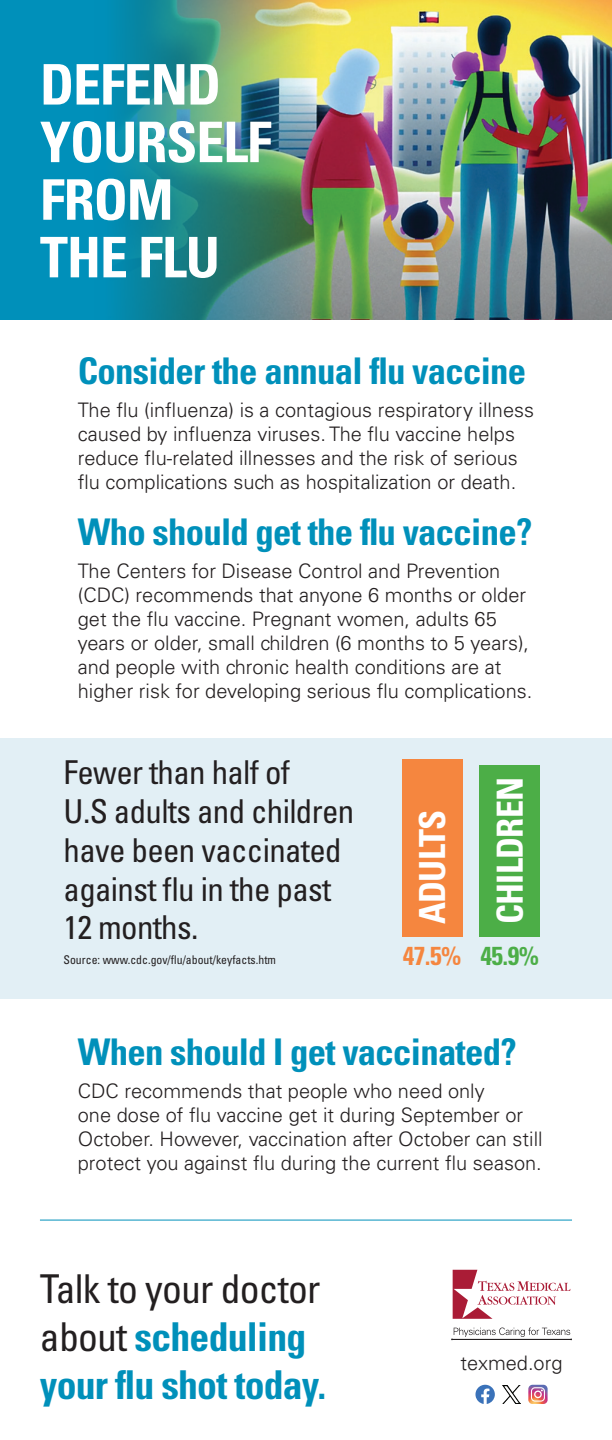
<style>
.page{position:relative;width:612px;height:1440px;background:#fff}
.page>*{position:absolute;margin:0;border:0;box-sizing:border-box;transform-origin:0 0}
.t1{font:700 condensed 56px/57.6px "Univers LT Std";letter-spacing:-.02em;color:#fff}
.t2{font:700 condensed 39.8px/48px "Univers LT Std";letter-spacing:-.02em;color:#0090ba}
.t3{font:700 condensed 36.8px "Univers LT Std";letter-spacing:-.02em;color:#0090ba}
.t4{font:700 condensed 36px/77.6px "Univers LT Std";letter-spacing:-.02em;color:#fff}
.t5{font:condensed 33px/38.8px "Univers LT Std";letter-spacing:-.02em;color:#231f20}
.t6{font:700 condensed 26px "Univers LT Std";color:#f5863f}
.t7{font:300 20px/24px "Univers LT Std";color:#231f20}
.t8{font:condensed 12px "Univers LT Std";color:#231f20}
.s1{color:#4cae47}
.s2{font-weight:400;color:#231f20}
</style>
<div class="page">
<div style="left:0;top:738px;width:612px;height:261px;background:#e2eff5"></div>
<svg style="left:453px;top:1270px;width:117px;height:49px"></svg>
<svg style="left:451px;top:1328px;width:121px;height:12px"></svg>
<svg style="left:476px;top:1385px;width:19px;height:19px"></svg>
<img style="left:503px;top:1385px;width:18px;height:19px">
<svg style="left:528px;top:1385px;width:20px;height:19px"></svg>
<div style="left:0;top:0;width:325px;height:320px;background:#0090ba"></div>
<img style="left:117px;top:0;width:495px;height:320px">
<hr style="left:40px;top:1220px;width:532px;height:1px;background:#0090ba">
<div style="left:479px;top:765px;width:61px;height:171px;background:#4cae47"></div>
<div style="left:402px;top:759px;width:60px;height:177px;background:#f5863f"></div>
<h1 class="t1" style="left:40px;top:56px;width:233px">DEFEND<br>YOURSELF<br>FROM<br>THE FLU</h1>
<h3 class="t3" style="left:78px;top:349px;width:450px">Consider the annual flu vaccine</h3>
<p class="t7" style="left:78px;top:398px;width:458px">The flu (influenza) is a contagious respiratory illness caused by influenza viruses. The flu vaccine helps reduce flu-related illnesses and the risk of serious flu complications such as hospitalization or death.</p>
<h3 class="t3" style="left:78px;top:510px;width:456px">Who should get the flu vaccine?</h3>
<p class="t7" style="left:78px;top:559px;width:456px">The Centers for Disease Control and Prevention (CDC) recommends that anyone 6 months or older get the flu vaccine. Pregnant women, adults 65 years or older, small children (6 months to 5 years), and people with chronic health conditions are at higher risk for developing serious flu complications.</p>
<h3 class="t5" style="left:64px;top:753px;width:292px">Fewer than half of<br>U.S adults and children have been vaccinated against flu in the past<br>12 months.</h3>
<h3 class="t4" style="left:393px;top:924px;width:148px;rotate:-90deg">ADULTS<br>CHILDREN</h3>
<p class="t8" style="left:64px;top:952px;width:214px">Source: www.cdc.gov/flu/about/keyfacts.htm</p>
<h3 class="t6" style="left:403px;top:939px;width:138px">47.5% <span class="s1">45.9%</span></h3>
<h3 class="t3" style="left:78px;top:1030px;width:440px">When should I get vaccinated?</h3>
<p class="t7" style="left:78px;top:1079px;width:466px">CDC recommends that people who need only<br>one dose of flu vaccine get it during September or October. However, vaccination after October can still protect you against flu during the current flu season.</p>
<h2 class="t2" style="left:40px;top:1265px;width:288px"><span class="s2">Talk to your doctor about</span> scheduling your flu shot today.</h2>
<p class="t7" style="left:461px;top:1351px;width:103px">texmed.org</p>
</div>
